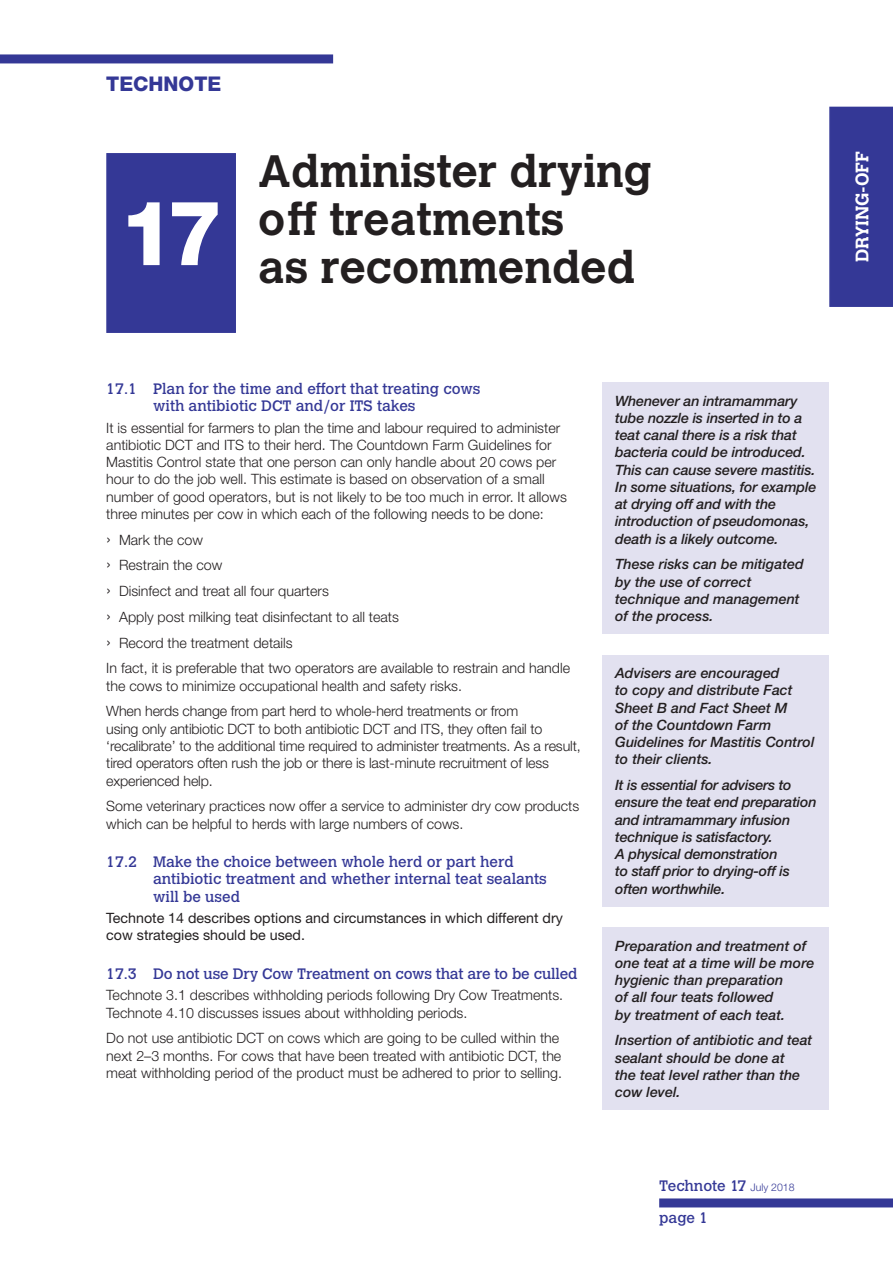
<style>
.page{position:relative;width:893px;height:1263px;background:#fff}
.page>*{position:absolute;margin:0;border:0;box-sizing:border-box;transform-origin:0 0}
.t1{font:800 90px "Helvetica Neue LT Std";color:#fff}
.t2{font:700 45px/48px "Calvert MT Std";color:#231f20}
.t3{font:800 20.25px "Helvetica Neue LT Std";color:#343896}
.t4{font:700 18px "Calvert MT Std";color:#fff}
.t5{font:15px/17.2px "Calvert MT Std";color:#343896}
.t6{font:300 14.25px/17.2px "Helvetica Neue LT Std";color:#231f20}
.t7{font:italic 500 14.25px/17.2px "Helvetica Neue LT Std";color:#231f20}
.t8{font:14.25px/17.2px "Helvetica Neue LT Std";color:#231f20}
.s1{font-size:18px}
.s2{font-family:"Helvetica Neue LT Std";font-weight:300;font-size:10.5px}
</style>
<div class="page">
<div style="left:0;top:54px;width:333px;height:9px;background:#343896"></div>
<div style="left:829px;top:107px;width:64px;height:200px;background:#343896"></div>
<div style="left:659px;top:1198px;width:234px;height:9px;background:#343896"></div>
<div style="left:106px;top:153px;width:130px;height:180px;background:#343896"></div>
<div style="left:602px;top:383px;width:227px;height:251px;background:#e2e1f0"></div>
<div style="left:602px;top:655px;width:227px;height:251px;background:#e2e1f0"></div>
<div style="left:602px;top:928px;width:227px;height:182px;background:#e2e1f0"></div>
<h3 class="t3" style="left:106px;top:72px;width:117px">TECHNOTE</h3>
<h1 class="t1" style="left:119px;top:179px;width:106px">17</h1>
<h2 class="t2" style="left:258px;top:146px;width:395px">Administer drying off treatments<br>as recommended</h2>
<p class="t4" style="left:851px;top:262px;width:113px;rotate:-90deg">DRYING-OFF</p>
<p class="t5" style="left:153px;top:380px;width:329px;text-indent:-47px">17.1 Plan for the time and effort that treating cows with antibiotic DCT and/or ITS takes</p>
<p class="t6" style="left:106px;top:419px;width:462px">It is essential for farmers to plan the time and labour required to administer antibiotic DCT and ITS to their herd. The Countdown Farm Guidelines for Mastitis Control state that one person can only handle about 20 cows per hour to do the job well. This estimate is based on observation of a small number of good operators, but is not likely to be too much in error. It allows three minutes per cow in which each of the following needs to be done:</p>
<p class="t6" style="left:106px;top:526px;width:465px;line-height:25.8px"><span class="s1">›</span> Mark the cow<br><span class="s1">›</span> Restrain the cow<br><span class="s1">›</span> Disinfect and treat all four quarters<br><span class="s1">›</span> Apply post milking teat disinfectant to all teats<br><span class="s1">›</span> Record the treatment details<br>In fact, it is preferable that two operators are available to restrain and handle</p>
<p class="t6" style="left:106px;top:672px;width:413px;line-height:25.8px">the cows to minimize occupational health and safety risks.<br>When herds change from part herd to whole-herd treatments or from</p>
<p class="t6" style="left:106px;top:720px;width:476px">using only antibiotic DCT to both antibiotic DCT and ITS, they often fail to ‘recalibrate’ to the additional time required to administer treatments. As a result, tired operators often rush the job or there is last-minute recruitment of less experienced help.</p>
<p class="t6" style="left:106px;top:797px;width:475px">Some veterinary practices now offer a service to administer dry cow products which can be helpful to herds with large numbers of cows.</p>
<p class="t5" style="left:153px;top:853px;width:395px;text-indent:-47px">17.2 Make the choice between whole herd or part herd antibiotic treatment and whether internal teat sealants will be used</p>
<p class="t8" style="left:106px;top:909px;width:458px">Technote 14 describes options and circumstances in which different dry cow strategies should be used.</p>
<p class="t5" style="left:106px;top:965px;width:473px">17.3 Do not use Dry Cow Treatment on cows that are to be culled</p>
<p class="t6" style="left:106px;top:986px;width:458px">Technote 3.1 describes withholding periods following Dry Cow Treatments.<br>Technote 4.10 discusses issues about withholding periods.</p>
<p class="t6" style="left:106px;top:1029px;width:457px">Do not use antibiotic DCT on cows which are going to be culled within the next 2–3 months. For cows that have been treated with antibiotic DCT, the meat withholding period of the product must be adhered to prior to selling.</p>
<p class="t7" style="left:615px;top:392px;width:203px">Whenever an intramammary tube nozzle is inserted in to a teat canal there is a risk that bacteria could be introduced.<br>This can cause severe mastitis.<br>In some situations, for example at drying off and with the introduction of pseudomonas, death is a likely outcome.</p>
<p class="t7" style="left:615px;top:556px;width:190px">These risks can be mitigated by the use of correct technique and management of the process.</p>
<p class="t7" style="left:615px;top:664px;width:201px">Advisers are encouraged<br>to copy and distribute Fact<br>Sheet B and Fact Sheet M<br>of the Countdown Farm<br>Guidelines for Mastitis Control to their clients.</p>
<p class="t7" style="left:615px;top:776px;width:203px">It is essential for advisers to ensure the teat end preparation and intramammary infusion technique is satisfactory.<br>A physical demonstration<br>to staff prior to drying-off is often worthwhile.</p>
<p class="t7" style="left:615px;top:937px;width:201px">Preparation and treatment of one teat at a time will be more hygienic than preparation<br>of all four teats followed<br>by treatment of each teat.</p>
<p class="t7" style="left:615px;top:1031px;width:199px">Insertion of antibiotic and teat sealant should be done at<br>the teat level rather than the cow level.</p>
<p class="t5" style="left:659px;top:1170px;width:137px;line-height:31.7px">Technote 17 <span class="s2">July 2018 </span>page 1</p>
</div>
